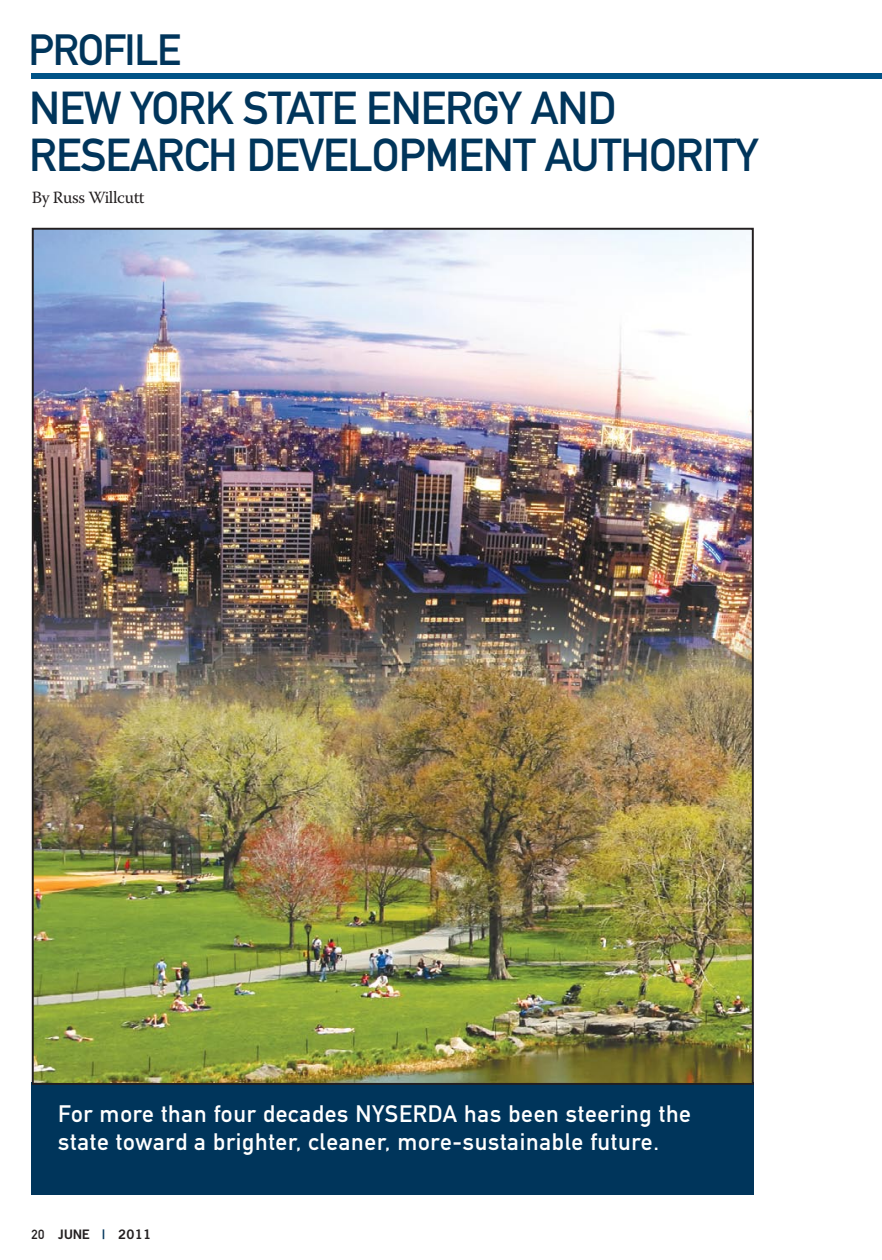
<style>
.page{position:relative;width:882px;height:1260px;background:#fff}
.page>*{position:absolute;margin:0;border:0;box-sizing:border-box;transform-origin:0 0}
.t1{font:45.5px/47.2px "DIN Mittelschrift Alternate";letter-spacing:-.02em;color:#00355b}
.t2{font:43.05px "DIN Mittelschrift Alternate";letter-spacing:-.03em;color:#00355b}
.t3{font:23.45px/27.5px "DIN Mittelschrift Alternate";letter-spacing:.03em;color:#fff}
.t4{font:17.15px "Warnock Pro";letter-spacing:-.02em;color:#231f20}
.t5{font:13.12px "Trade Gothic Bold Two";letter-spacing:-.005em;color:#231f20}
.s1{font-family:"DIN Mittelschrift Alternate"}
.s2{color:#00355b}
</style>
<div class="page">
<div style="left:32px;top:1083px;width:722px;height:112px;background:#00355b"></div>
<div style="left:32px;top:73px;width:850px;height:6px;background:#005387"></div>
<img style="left:35px;top:231px;width:716px;height:851px">
<h2 class="t2" style="left:28px;top:24px;width:154px">PROFILE</h2>
<h1 class="t1" style="left:29px;top:84px;width:531px">New Yor k State Energy and<br>Resear</h1>
<h1 class="t1" style="left:184px;top:131px;width:166px">ch Develop</h1>
<h1 class="t1" style="left:425px;top:131px;width:332px">ment Authority</h1>
<p class="t4" style="left:32px;top:187px;width:114px">By Russ Willcutt</p>
<p class="t3" style="left:58px;top:1100px;width:634px">For more than four decades NYSERDA has been steering the state toward a brighter, cleaner, more-sustainable future.</p>
<p class="t5" style="left:32px;top:1226px;width:121px"><span class="s1">20</span> JUNE <span class="s2">|</span> 2011</p>
</div>
